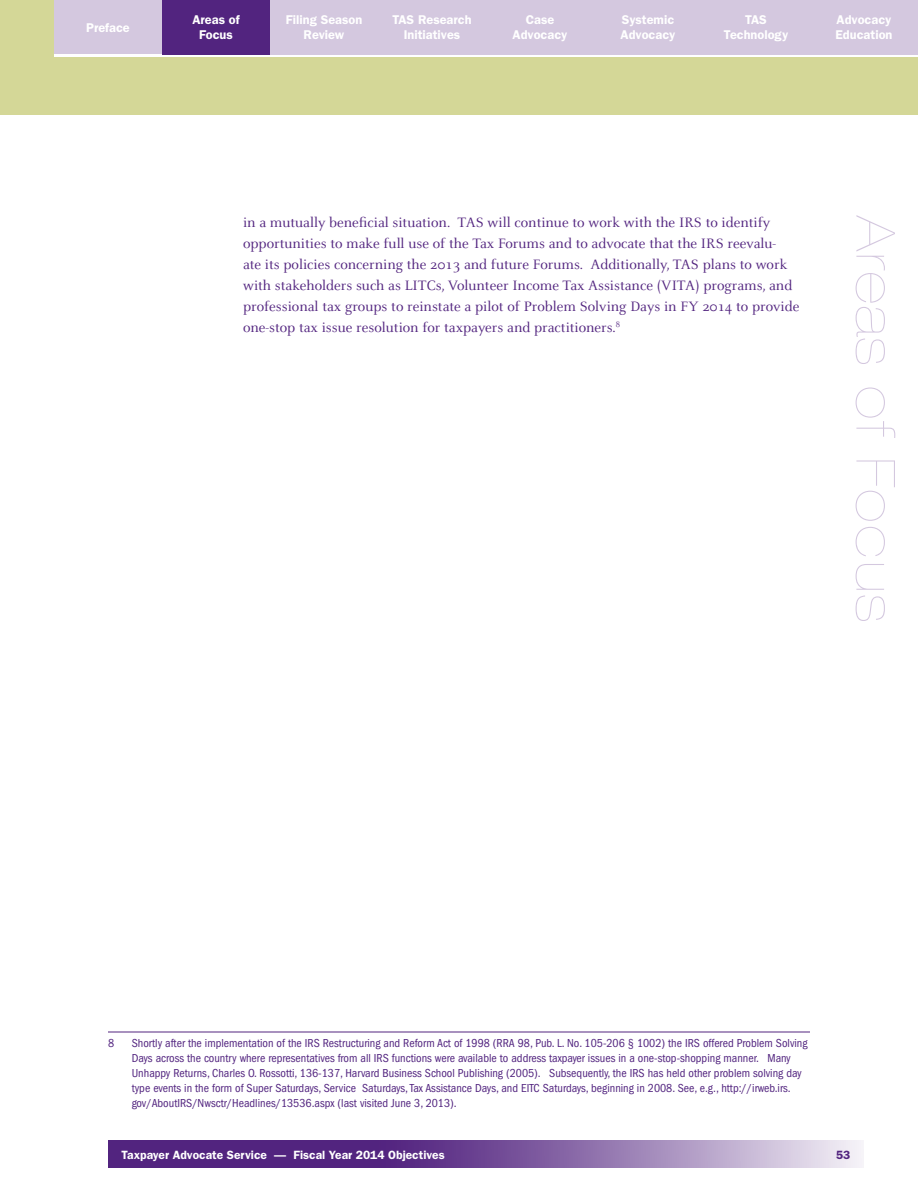
<style>
.page{position:relative;width:918px;height:1188px;background:#fff}
.page>*{position:absolute;margin:0;border:0;box-sizing:border-box;transform-origin:0 0}
.t1{font:900 expanded 54px "Helvetica Neue";letter-spacing:.04em;color:#d4c8df}
.t2{font:15px/21px "Celeste";color:#52247f}
.t3{font:600 12.75px/15px "Franklin Gothic";color:#fff;text-align:center}
.t4{font:condensed 12px/15px "Franklin Gothic";color:#52247f}
.t5{font:600 12px "Franklin Gothic";color:#fff}
.t6{font:600 12px "Franklin Gothic";color:#52247f}
</style>
<div class="page">
<svg style="left:108px;top:1141px;width:756px;height:27px;background:#8260a2"></svg>
<div style="left:0;top:0;width:918px;height:114px;background:#d4d797"></div>
<div style="left:54px;top:0;width:108px;height:54px;background:#d4c8df"></div>
<hr style="left:54px;top:54px;width:864px;height:3px;background:#fff">
<div style="left:486px;top:0;width:108px;height:54px;background:#d4c8df"></div>
<div style="left:594px;top:0;width:108px;height:54px;background:#d4c8df"></div>
<div style="left:702px;top:0;width:108px;height:54px;background:#d4c8df"></div>
<div style="left:810px;top:0;width:108px;height:54px;background:#d4c8df"></div>
<div style="left:162px;top:0;width:108px;height:54px;background:#52247f"></div>
<div style="left:270px;top:0;width:108px;height:54px;background:#d4c8df"></div>
<div style="left:378px;top:0;width:108px;height:54px;background:#d4c8df"></div>
<hr style="left:108px;top:1032px;width:702px;height:1px;background:#52247f">
<p class="t3" style="left:192px;top:12px;width:49px">Areas of<br>Focus</p>
<p class="t3" style="left:86px;top:20px;width:45px">Preface</p>
<p class="t3" style="left:513px;top:12px;width:56px">Case<br>Advocacy</p>
<p class="t3" style="left:621px;top:12px;width:56px;text-align:left">Systemic<br>Advocacy</p>
<p class="t3" style="left:724px;top:12px;width:66px">TAS<br>Technology</p>
<p class="t3" style="left:836px;top:12px;width:58px;text-align:left">Advocacy<br>Education</p>
<p class="t3" style="left:286px;top:12px;width:78px">Filing Season<br>Review</p>
<p class="t3" style="left:392px;top:12px;width:81px">TAS Research<br>Initiatives</p>
<p class="t2" style="left:243px;top:212px;width:558px">in a mutually beneficial situation. TAS will continue to work with the IRS to identify opportunities to make full use of the Tax Forums and to advocate that the IRS reevalu-<br>ate its policies concerning the 2013 and future Forums. Additionally, TAS plans to work with stakeholders such as LITCs, Volunteer Income Tax Assistance (VITA) programs, and professional tax groups to reinstate a pilot of Problem Solving Days in FY 2014 to provide one-stop tax issue resolution for taxpayers and practitioners. <sup>8</sup></p>
<h1 class="t1" style="left:907px;top:216px;width:407px;rotate:90deg">Areas of Focus</h1>
<p class="t4" style="left:108px;top:1036px;width:8px">8</p>
<p class="t4" style="left:132px;top:1036px;width:677px">Shortly after the implementation of the IRS Restructuring and Reform Act of 1998 (RRA 98, Pub. L. No. 105-206 § 1002) the IRS offered Problem Solving Days across the country where representatives from all IRS functions were available to address taxpayer issues in a one-stop-shopping manner. Many Unhappy Returns, Charles O. Rossotti, 136-137, Harvard Business School Publishing (2005). Subsequently, the IRS has held other problem solving day type events in the form of Super Saturdays, Service Saturdays, Tax Assistance Days, and EITC Saturdays, beginning in 2008. See, e.g., http://irweb.irs. gov/AboutIRS/Nwsctr/Headlines/13536.aspx (last visited June 3, 2013).</p>
<p class="t5" style="left:122px;top:1148px;width:325px">Taxpayer Advocate Service — Fiscal Year 2014 Objectives</p>
<p class="t6" style="left:836px;top:1148px;width:16px">53</p>
</div>
